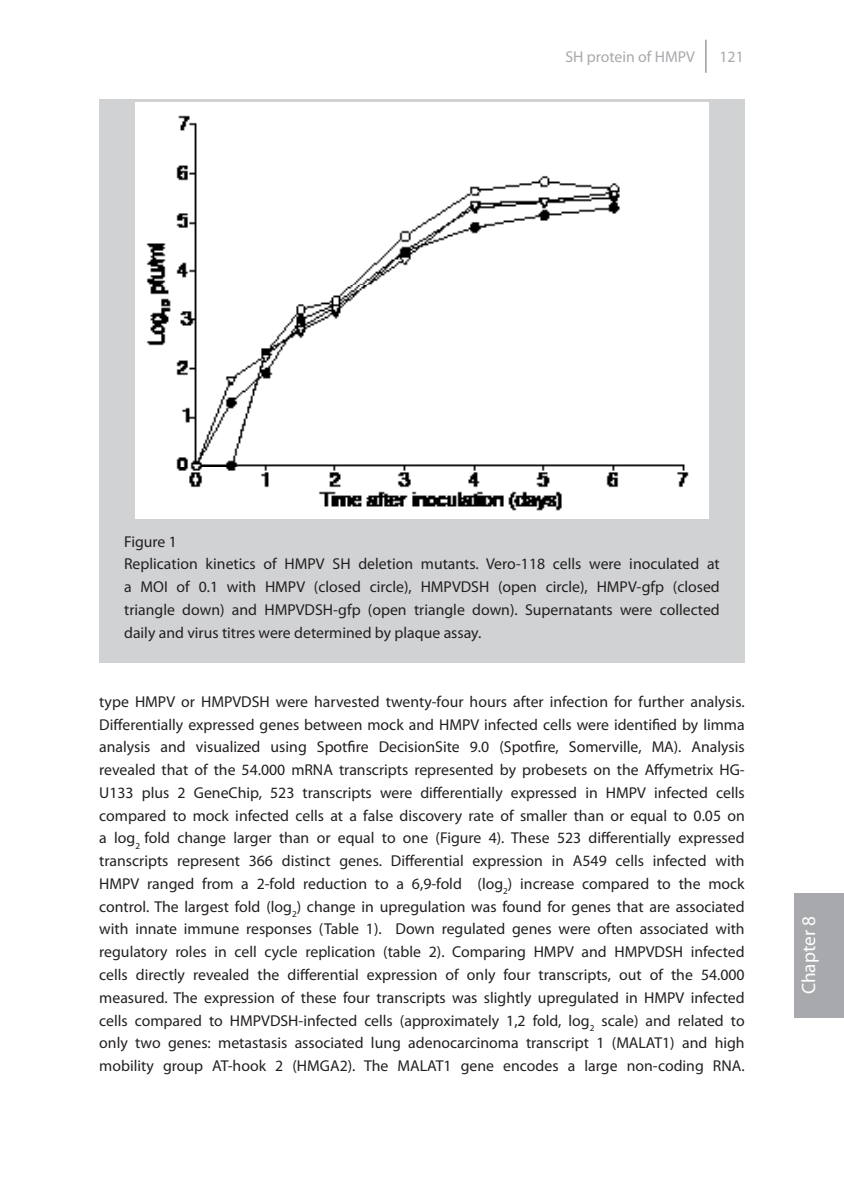
<style>
.page{position:relative;width:844px;height:1191px;background:#fff}
.page>*{position:absolute;margin:0;border:0;box-sizing:border-box;transform-origin:0 0}
.t1{font:19.25px "Myriad Pro";color:#fff}
.Paragraph_Style_1{font:15.75px/22.8px "Myriad Pro";color:#231f20;text-align:justify}
.t2{font:15.75px "Myriad Pro";color:#a8a9ad}
</style>
<div class="page">
<hr style="left:704px;top:40px;width:2px;height:33px;background:#a8a9ad">
<div style="left:794px;top:893px;width:49px;height:124px;background:#a8a9ad"></div>
<div style="left:99px;top:509px;width:645px;height:153px;background:#d1d2d4"></div>
<div style="left:99px;top:99px;width:645px;height:419px;background:#d1d2d4"></div>
<img style="left:135px;top:103px;width:573px;height:415px">
<p class="t2" style="left:565px;top:47px;width:131px">SH protein of HMPV</p>
<p class="t2" style="left:719px;top:47px;width:26px">121</p>
<p class="Paragraph_Style_1" style="left:124px;top:529px;width:54px">Figure 1</p>
<p class="Paragraph_Style_1" style="left:124px;top:552px;width:597px">Replication kinetics of HMPV SH deletion mutants. Vero-118 cells were inoculated at a MOI of 0.1 with HMPV (closed circle), HMPVDSH (open circle), HMPV-gfp (closed triangle down) and HMPVDSH-gfp (open triangle down). Supernatants were collected daily and virus titres were determined by plaque assay.</p>
<p class="Paragraph_Style_1" style="left:99px;top:690px;width:646px">type HMPV or HMPVDSH were harvested twenty-four hours after infection for further analysis.<br>Differentially expressed genes between mock and HMPV infected cells were identified by limma analysis and visualized using Spotfire DecisionSite 9.0 (Spotfire, Somerville, MA). Analysis revealed that of the 54.000 mRNA transcripts represented by probesets on the Affymetrix HG-U133 plus 2 GeneChip, 523 transcripts were differentially expressed in HMPV infected cells compared to mock infected cells at a false discovery rate of smaller than or equal to 0.05 on a log<sub>2</sub> fold change larger than or equal to one (Figure 4). These 523 differentially expressed transcripts represent 366 distinct genes. Differential expression in A549 cells infected with HMPV ranged from a 2-fold reduction to a 6,9-fold (log<sub>2</sub>) increase compared to the mock control. The largest fold (log<sub>2</sub>) change in upregulation was found for genes that are associated with innate immune responses (Table 1). Down regulated genes were often associated with regulatory roles in cell cycle replication (table 2). Comparing HMPV and HMPVDSH infected cells directly revealed the differential expression of only four transcripts, out of the 54.000 measured. The expression of these four transcripts was slightly upregulated in HMPV infected cells compared to HMPVDSH-infected cells (approximately 1,2 fold, log<sub>2</sub> scale) and related to only two genes: metastasis associated lung adenocarcinoma transcript 1 (MALAT1) and high mobility group AT-hook 2 (HMGA2). The MALAT1 gene encodes a large non-coding RNA.</p>
<p class="t1" style="left:796px;top:994px;width:80px;rotate:-90deg">Chapter 8</p>
</div>
